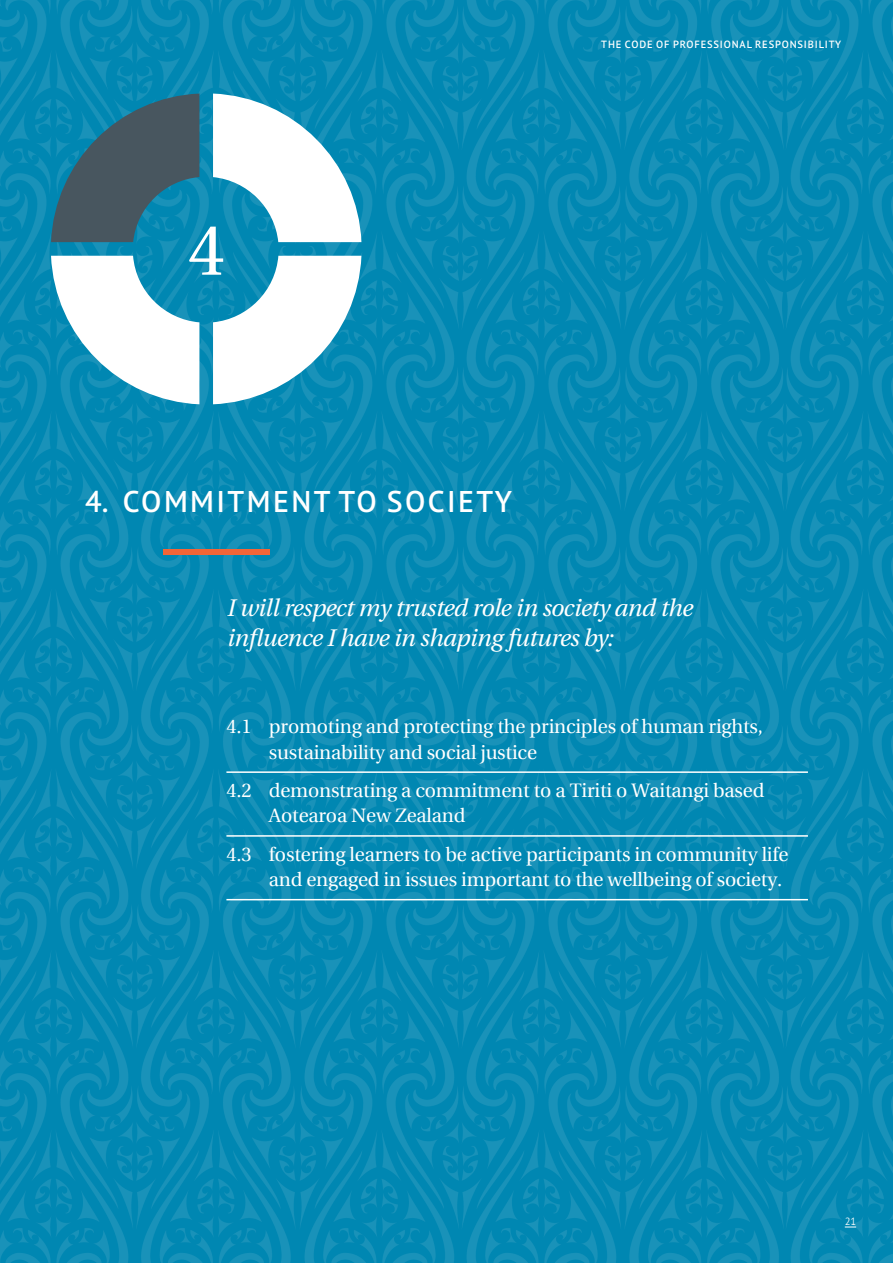
<style>
.page{position:relative;width:893px;height:1263px;background:#fff}
.page>*{position:absolute;margin:0;border:0;box-sizing:border-box;transform-origin:0 0}
.TITLE_PAGE_HEAD{font:72px "Utopia";color:#fff}
.TITLE_PAGE_HEAD-2{font:600 30px "PT Sans Pro";letter-spacing:.08em;color:#fff}
.Title_page_promise{font:italic 24px/30px "Utopia";letter-spacing:-.02em;color:#fff}
.Title_page_points{font:19.5px/25.5px "Utopia Maori Regular";letter-spacing:-.01em;color:#fff}
.t1{font:600 10.5px "PT Sans Pro";letter-spacing:.08em;color:#fff}
.t2{font:300 10.5px "PT Sans Pro";color:#fff}
</style>
<div class="page">
<img style="left:0;top:0;width:893px;height:1263px">
<hr style="left:226px;top:771px;width:582px;height:2px;background:#fff">
<hr style="left:226px;top:835px;width:582px;height:2px;background:#fff">
<hr style="left:226px;top:899px;width:582px;height:1px;background:#fff">
<div style="left:164px;top:549px;width:106px;height:5px;background:#f26537"></div>
<svg style="left:213px;top:94px;width:148px;height:148px"></svg>
<svg style="left:51px;top:94px;width:148px;height:148px;background:#2f697e"></svg>
<svg style="left:51px;top:256px;width:148px;height:148px"></svg>
<svg style="left:213px;top:256px;width:148px;height:148px"></svg>
<p class="TITLE_PAGE_HEAD" style="left:188px;top:211px;width:40px">4</p>
<p class="TITLE_PAGE_HEAD-2" style="left:85px;top:482px;width:428px">4. COMMITMENT TO SOCIETY</p>
<p class="t1" style="left:601px;top:38px;width:241px">THE CODE OF PROFESSIONAL RESPONSIBILITY</p>
<p class="Title_page_promise" style="left:226px;top:593px;width:468px">I will respect my trusted role in society and the influence I have in shaping futures by:</p>
<p class="Title_page_points" style="left:269px;top:714px;width:496px;text-indent:-43px">4.1 promoting and protecting the principles of human rights, sustainability and social justice</p>
<p class="Title_page_points" style="left:269px;top:778px;width:497px;text-indent:-43px">4.2 demonstrating a commitment to a Tiriti o Waitangi based<br>Aotearoa New Zealand</p>
<p class="Title_page_points" style="left:269px;top:842px;width:521px;text-indent:-43px">4.3 fostering learners to be active participants in community life and engaged in issues important to the wellbeing of society.</p>
<p class="t2" style="left:845px;top:1214px;width:13px">21</p>
</div>
